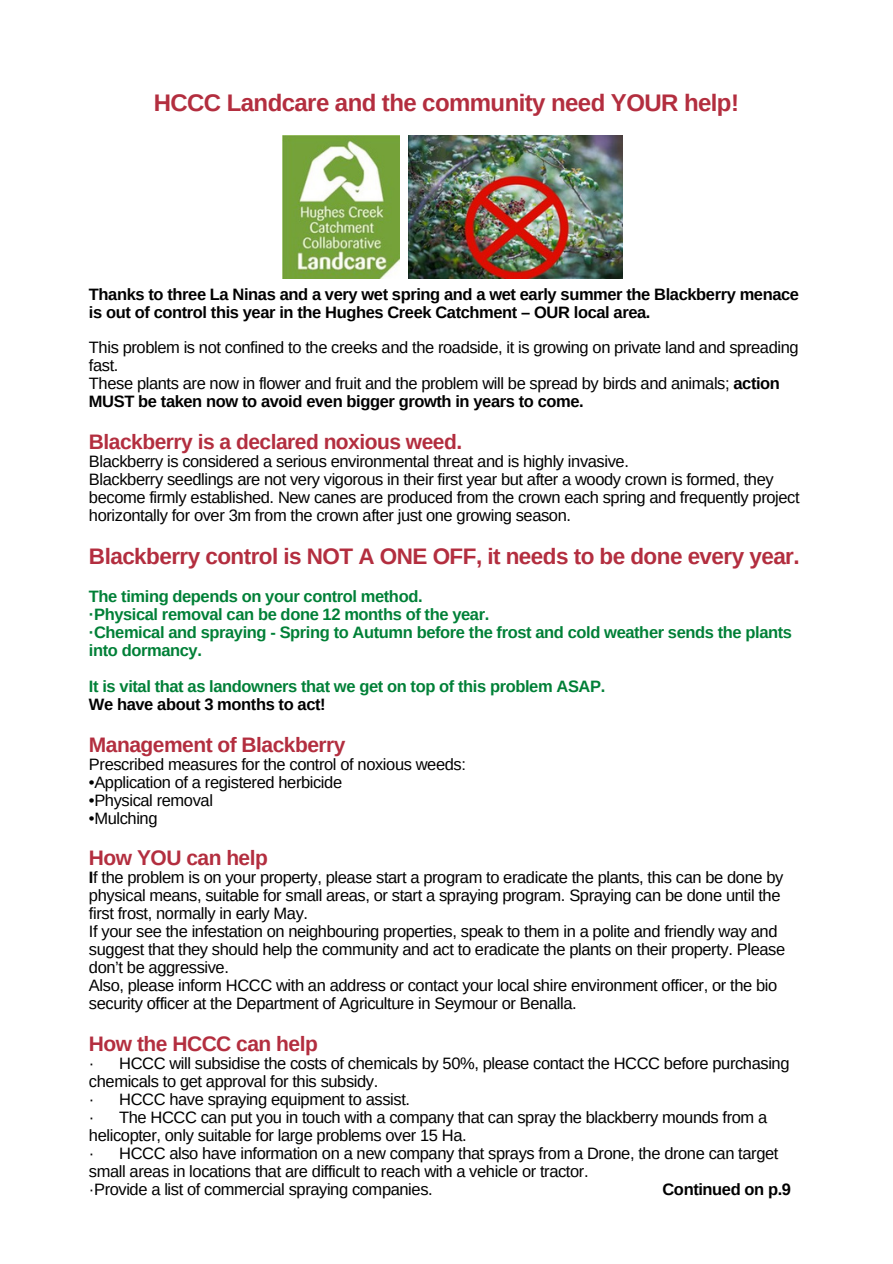
<style>
.page{position:relative;width:893px;height:1264px;background:#fff}
.page>*{position:absolute;margin:0;border:0;box-sizing:border-box;transform-origin:0 0}
.t1{font:700 24px "Arimo";letter-spacing:-.025em;color:#b32e3f}
.t2{font:700 22.5px "Arimo";letter-spacing:-.025em;color:#b32e3f}
.t3{font:700 21px "Arimo";letter-spacing:-.025em;color:#b32e3f}
.t4{font:16.5px/18px "Arimo";letter-spacing:-.025em;color:#000}
.t5{font:700 16.5px/18px "Arimo";letter-spacing:-.025em;color:#008037}
.t6{font:700 16.5px/18px "Arimo";letter-spacing:-.025em;color:#000}
.s1{font-weight:700}
</style>
<div class="page">
<img style="left:282px;top:135px;width:117px;height:143px">
<img style="left:408px;top:135px;width:214px;height:143px">
<h1 class="t1" style="left:154px;top:89px;width:586px">HCCC Landcare and the community need YOUR help!</h1>
<p class="t6" style="left:89px;top:285px;width:711px">Thanks to three La Ninas and a very wet spring and a wet early summer the Blackberry menace is out of control this year in the Hughes Creek Catchment – OUR local area.</p>
<p class="t4" style="left:89px;top:339px;width:711px">This problem is not confined to the creeks and the roadside, it is growing on private land and spreading fast.<br>These plants are now in flower and fruit and the problem will be spread by birds and animals; <span class="s1">action MUST be taken now to avoid even bigger growth in years to come.</span></p>
<p class="t3" style="left:89px;top:430px;width:374px">Blackberry is a declared noxious weed.</p>
<p class="t4" style="left:89px;top:452px;width:712px">Blackberry is considered a serious environmental threat and is highly invasive.<br>Blackberry seedlings are not very vigorous in their first year but after a woody crown is formed, they become firmly established. New canes are produced from the crown each spring and frequently project horizontally for over 3m from the crown after just one growing season.</p>
<h2 class="t2" style="left:89px;top:543px;width:712px">Blackberry control is NOT A ONE OFF, it needs to be done every year.</h2>
<p class="t5" style="left:89px;top:587px;width:704px">The timing depends on your control method.<br>·Physical removal can be done 12 months of the year.<br>·Chemical and spraying - Spring to Autumn before the frost and cold weather sends the plants into dormancy.</p>
<p class="t5" style="left:89px;top:677px;width:518px">It is vital that as landowners that we get on top of this problem ASAP.</p>
<p class="t6" style="left:89px;top:695px;width:238px">We have about 3 months to act!</p>
<p class="t3" style="left:89px;top:732px;width:258px">Management of Blackberry</p>
<p class="t4" style="left:89px;top:754px;width:378px">Prescribed measures for the control of noxious weeds:</p>
<p class="t4" style="left:89px;top:772px;width:255px">•Application of a registered herbicide</p>
<p class="t4" style="left:89px;top:790px;width:125px">•Physical removal</p>
<p class="t4" style="left:89px;top:808px;width:70px">•Mulching</p>
<p class="t3" style="left:89px;top:846px;width:180px">How YOU can help</p>
<p class="t4" style="left:89px;top:868px;width:697px"><span class="s1">I</span>f the problem is on your property, please start a program to eradicate the plants, this can be done by physical means, suitable for small areas, or start a spraying program. Spraying can be done until the first frost, normally in early May.<br>If your see the infestation on neighbouring properties, speak to them in a polite and friendly way and suggest that they should help the community and act to eradicate the plants on their property. Please don’t be aggressive.<br>Also, please inform HCCC with an address or contact your local shire environment officer, or the bio security officer at the Department of Agriculture in Seymour or Benalla.</p>
<p class="t3" style="left:89px;top:1031px;width:230px">How the HCCC can help</p>
<p class="t4" style="left:89px;top:1053px;width:702px">· HCCC will subsidise the costs of chemicals by 50%, please contact the HCCC before purchasing chemicals to get approval for this subsidy.<br>· HCCC have spraying equipment to assist.<br>· The HCCC can put you in touch with a company that can spray the blackberry mounds from a helicopter, only suitable for large problems over 15 Ha.<br>· HCCC also have information on a new company that sprays from a Drone, the drone can target small areas in locations that are difficult to reach with a vehicle or tractor.<br>·Provide a list of commercial spraying companies.</p>
<p class="t6" style="left:662px;top:1179px;width:130px">Continued on p.9</p>
</div>
